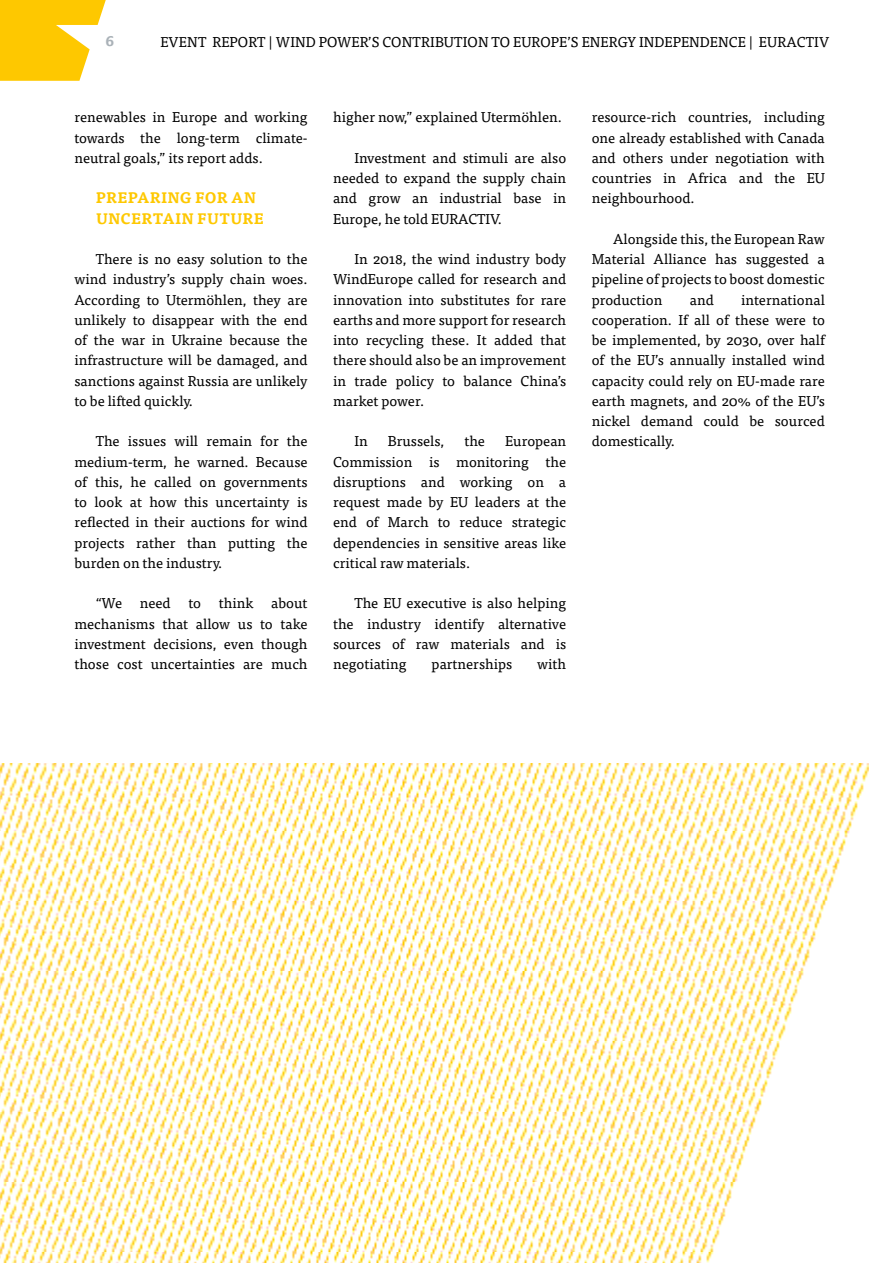
<style>
.page{position:relative;width:893px;height:1263px;background:#fff}
.page>*{position:absolute;margin:0;border:0;box-sizing:border-box;transform-origin:0 0}
.t1{font:700 15px/20.2px "Tisa Pro";letter-spacing:.01em;color:#fec800}
.t2{font:14.25px/20.2px "Tisa Pro";color:#000;text-align:justify}
.t3{font:700 14.25px "Tisa Pro";color:#aab2b8}
</style>
<div class="page">
<svg style="left:0;top:0;width:106px;height:81px"></svg>
<img style="left:0;top:763px;width:869px;height:500px">
<p class="t3" style="left:106px;top:29px;width:10px">6</p>
<p class="t2" style="left:161px;top:31px;width:670px">EVENT REPORT | WIND POWER’S CONTRIBUTION TO EUROPE’S ENERGY INDEPENDENCE | EURACTIV</p>
<p class="t2" style="left:74px;top:106px;width:235px">renewables in Europe and working towards the long-term climate&shy;neutral goals,” its report adds.</p>
<p class="t1" style="left:96px;top:187px;width:170px">PREPARING FOR AN<br>UNCERTAIN FUTURE</p>
<p class="t2" style="left:74px;top:248px;width:235px;text-indent:21px">There is no easy solution to the wind industry’s supply chain woes.<br>According to Utermöhlen, they are unlikely to disappear with the end of the war in Ukraine because the infrastructure will be damaged, and sanctions against Russia are unlikely to be lifted quickly.</p>
<p class="t2" style="left:74px;top:430px;width:235px;text-indent:21px">The issues will remain for the medium-term, he warned. Because of this, he called on governments to look at how this uncertainty is reflected in their auctions for wind projects rather than putting the burden on the industry.</p>
<p class="t2" style="left:74px;top:592px;width:235px;text-indent:21px">“We need to think about mechanisms that allow us to take investment decisions, even though those cost uncertainties are much</p>
<p class="t2" style="left:333px;top:106px;width:230px">higher now,” explained Utermöhlen.</p>
<p class="t2" style="left:333px;top:147px;width:235px;text-indent:21px">Investment and stimuli are also needed to expand the supply chain and grow an industrial base in Europe, he told EURACTIV.</p>
<p class="t2" style="left:333px;top:248px;width:235px;text-indent:21px">In 2018, the wind industry body WindEurope called for research and innovation into substitutes for rare earths and more support for research into recycling these. It added that there should also be an improvement in trade policy to balance China’s market power.</p>
<p class="t2" style="left:354px;top:430px;width:15px">In</p>
<p class="t2" style="left:388px;top:430px;width:58px">Brussels,</p>
<p class="t2" style="left:464px;top:430px;width:22px">the</p>
<p class="t2" style="left:333px;top:430px;width:235px;text-indent:172px">European Commission is monitoring the disruptions and working on a request made by EU leaders at the end of March to reduce strategic dependencies in sensitive areas like critical raw materials.</p>
<p class="t2" style="left:333px;top:592px;width:235px;text-indent:21px">The EU executive is also helping the industry identify alternative sources of raw materials and is negotiating</p>
<p class="t2" style="left:432px;top:653px;width:82px">partnerships</p>
<p class="t2" style="left:537px;top:653px;width:30px">with</p>
<p class="t2" style="left:592px;top:106px;width:235px">resource-rich countries, including one already established with Canada and others under negotiation with countries in Africa and the EU neighbourhood.</p>
<p class="t2" style="left:592px;top:228px;width:235px;text-indent:21px">Alongside this, the European Raw Material Alliance has suggested a pipeline of projects to boost domestic production</p>
<p class="t2" style="left:592px;top:289px;width:235px;text-indent:150px">international cooperation. If all of these were to be implemented, by 2030, over half of the EU’s annually installed wind capacity could rely on EU-made rare earth magnets, and 20% of the EU’s nickel demand could be sourced domestically.</p>
<p class="t2" style="left:690px;top:289px;width:25px">and</p>
</div>
